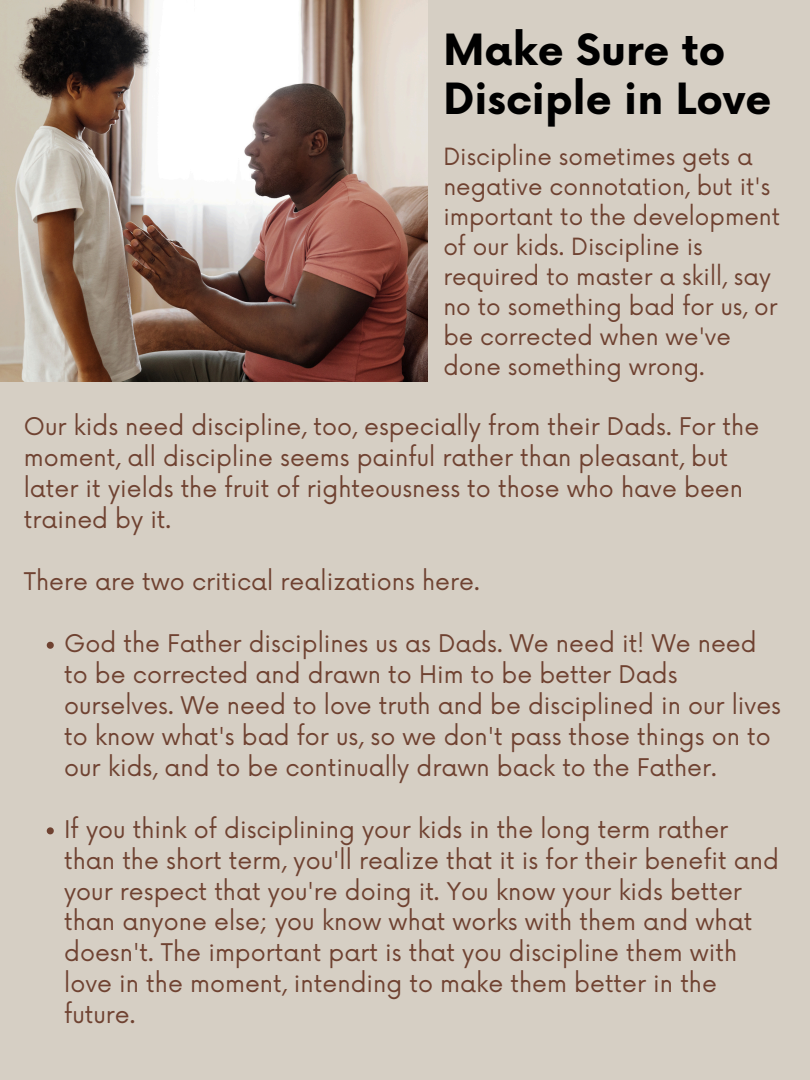
<style>
.page{position:relative;width:810px;height:1080px;background:#d6cfc4}
.page>*{position:absolute;margin:0;border:0;box-sizing:border-box;transform-origin:0 0}
.t1{font:700 41.94px/49.2px "Now";color:#000}
.t2{font:23.75px/30.9px "Now";color:#6f4231}
.t3{font:23.12px/30px "Now";color:#6f4231}
</style>
<div class="page">
<img style="left:0;top:0;width:427px;height:382px">
<svg style="left:47px;top:642px;width:7px;height:7px"></svg>
<svg style="left:47px;top:827px;width:7px;height:7px"></svg>
<h1 class="t1" style="left:443px;top:27px;width:330px">Make Sure to<br>Disciple in Love</h1>
<p class="t3" style="left:443px;top:143px;width:338px">Discipline sometimes gets a negative connotation, but it's important to the development of our kids. Discipline is required to master a skill, say no to something bad for us, or be corrected when we've done something wrong.</p>
<p class="t2" style="left:24px;top:413px;width:737px">Our kids need discipline, too, especially from their Dads. For the moment, all discipline seems painful rather than pleasant, but later it yields the fruit of righteousness to those who have been trained by it.</p>
<p class="t2" style="left:24px;top:567px;width:457px">There are two critical realizations here.</p>
<p class="t2" style="left:64px;top:629px;width:718px">God the Father disciplines us as Dads. We need it! We need to be corrected and drawn to Him to be better Dads ourselves. We need to love truth and be disciplined in our lives to know what's bad for us, so we don't pass those things on to our kids, and to be continually drawn back to the Father.</p>
<p class="t2" style="left:64px;top:815px;width:716px">If you think of disciplining your kids in the long term rather than the short term, you'll realize that it is for their benefit and your respect that you're doing it. You know your kids better than anyone else; you know what works with them and what doesn't. The important part is that you discipline them with love in the moment, intending to make them better in the future.</p>
</div>
